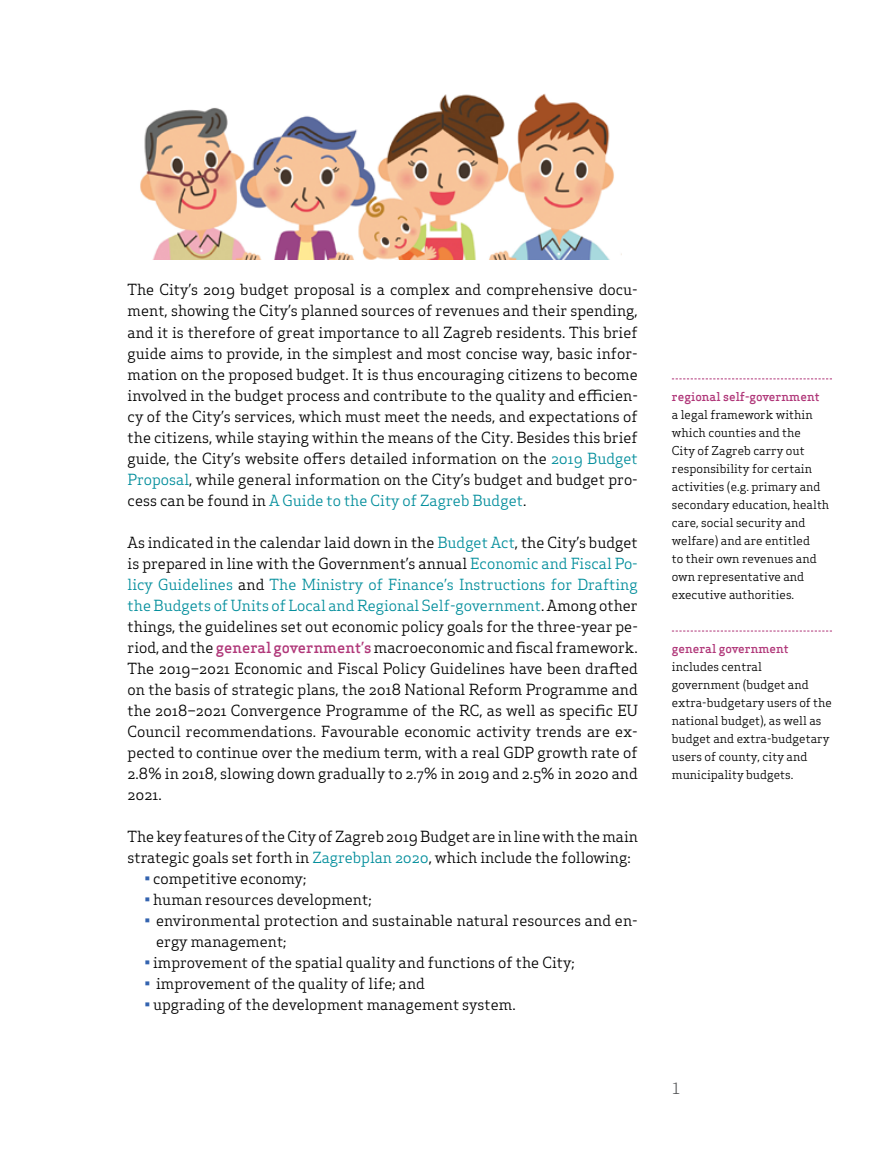
<style>
.page{position:relative;width:893px;height:1170px;background:#fff}
.page>*{position:absolute;margin:0;border:0;box-sizing:border-box;transform-origin:0 0}
.t1{font:15px/21px "Apex Serif";color:#000;text-align:justify}
.t2{font:15px "Apex Serif";color:#58595b}
.t3{font:12px/18px "Apex Serif";color:#000}
.t4{font:500 12px "Apex Serif";color:#b03779}
.s1{color:#008d9b}
.s2{font-weight:500;color:#b03779}
.s3{color:#3363af}
</style>
<div class="page">
<svg style="left:672px;top:630px;width:160px;height:1px"></svg>
<svg style="left:672px;top:378px;width:160px;height:1px"></svg>
<img style="left:140px;top:93px;width:474px;height:166px">
<p class="t1" style="left:128px;top:279px;width:512px">The City’s 2019 budget proposal is a complex and comprehensive docu&shy;ment, showing the City’s planned sources of revenues and their spending, and it is therefore of great importance to all Zagreb residents. This brief guide aims to provide, in the simplest and most concise way, basic infor&shy;mation on the proposed budget. It is thus encouraging citizens to become involved in the budget process and contribute to the quality and efficien&shy;cy of the City’s services, which must meet the needs, and expectations of the citizens, while staying within the means of the City. Besides this brief guide, the City’s website offers detailed information on the <span class="s1">2019 Budget Proposal</span>, while general information on the City’s budget and budget pro&shy;cess can be found in <span class="s1">A Guide to the City of Zagreb Budget</span>.</p>
<p class="t1" style="left:128px;top:531px;width:512px">As indicated in the calendar laid down in the <span class="s1">Budget Act</span>, the City’s budget is prepared in line with the Government’s annual <span class="s1">Economic and Fiscal Po&shy;licy Guidelines</span> and <span class="s1">The Ministry of Finance’s Instructions for Drafting the Budgets of Units of Local and Regional Self-government</span>. Among other things, the guidelines set out economic policy goals for the three-year pe&shy;riod, and the <span class="s2">general government’s</span>macroeconomic and fiscal framework.<br>The 2019–2021 Economic and Fiscal Policy Guidelines have been drafted on the basis of strategic plans, the 2018 National Reform Programme and the 2018–2021 Convergence Programme of the RC, as well as specific EU Council recommendations. Favourable economic activity trends are ex&shy;pected to continue over the medium term, with a real GDP growth rate of 2.8% in 2018, slowing down gradually to 2.7% in 2019 and 2.5% in 2020 and 2021.</p>
<p class="t1" style="left:128px;top:825px;width:512px">The key features of the City of Zagreb 2019 Budget are in line with the main strategic goals set forth in <span class="s1">Zagrebplan 2020</span>, which include the following:</p>
<p class="t1" style="left:145px;top:867px;width:163px"><span class="s3">•</span> competitive economy;</p>
<p class="t1" style="left:145px;top:888px;width:229px"><span class="s3">•</span> human resources development;</p>
<p class="t1" style="left:156px;top:909px;width:483px;text-indent:-12px"><span class="s3">•</span> environmental protection and sustainable natural resources and en&shy;ergy management;</p>
<p class="t1" style="left:145px;top:951px;width:432px"><span class="s3">•</span> improvement of the spatial quality and functions of the City;</p>
<p class="t1" style="left:145px;top:972px;width:282px"><span class="s3">•</span> improvement of the quality of life; and</p>
<p class="t1" style="left:145px;top:993px;width:373px"><span class="s3">•</span> upgrading of the development management system.</p>
<p class="t4" style="left:672px;top:388px;width:149px">regional self-government</p>
<p class="t3" style="left:672px;top:405px;width:159px">a legal framework within which counties and the<br>City of Zagreb carry out responsibility for certain activities (e.g. primary and secondary education, health care, social security and welfare) and are entitled<br>to their own revenues and own representative and executive authorities.</p>
<p class="t4" style="left:672px;top:640px;width:119px">general government</p>
<p class="t3" style="left:672px;top:657px;width:162px">includes central government (budget and extra-budgetary users of the national budget), as well as budget and extra-budgetary users of county, city and municipality budgets.</p>
<p class="t2" style="left:672px;top:1078px;width:10px">1</p>
</div>
